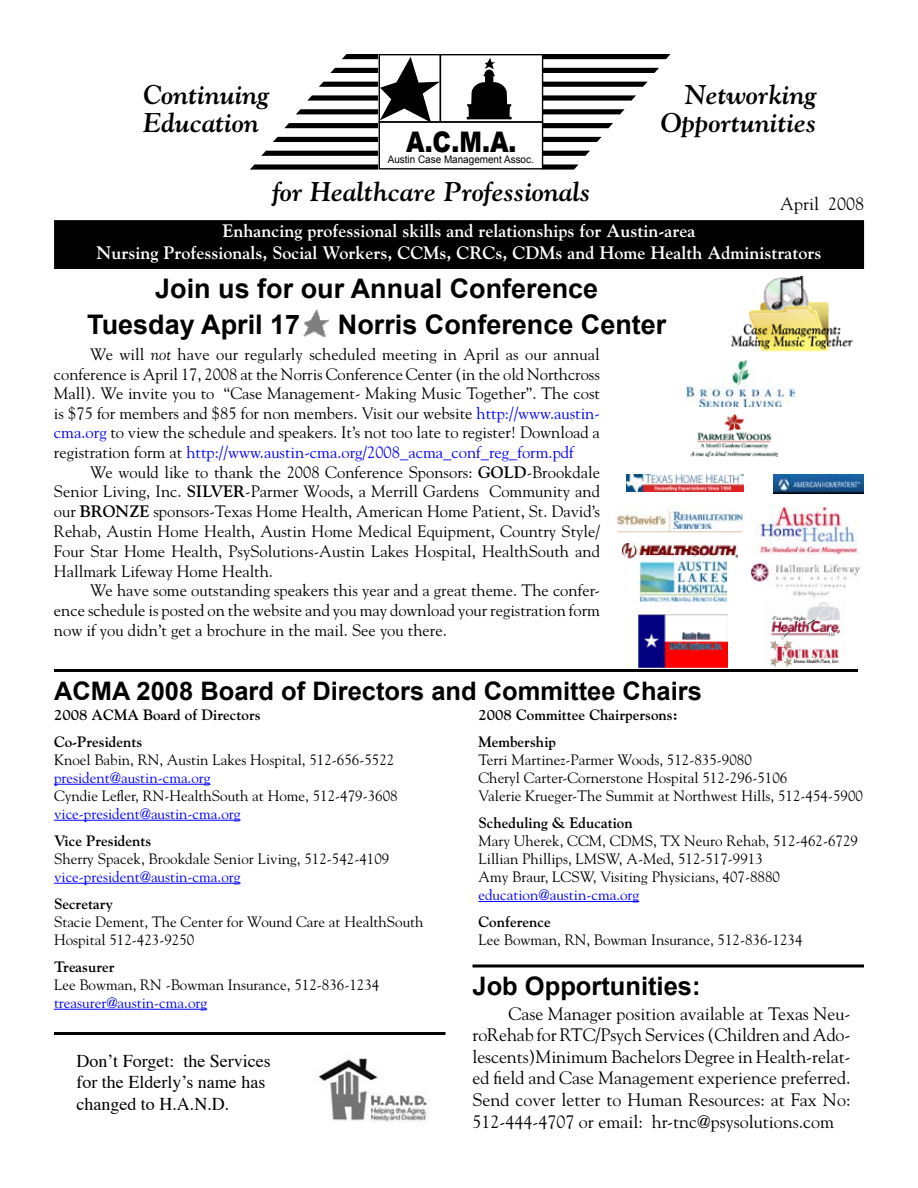
<style>
.page{position:relative;width:918px;height:1188px;background:#fff}
.page>*{position:absolute;margin:0;border:0;box-sizing:border-box;transform-origin:0 0}
.t1{font:900 28.35px "Arial";color:#000;scale:.84 1}
.t2{font:italic 700 27px/28.5px "Goudy";color:#000}
.t3{font:700 27px/36px "Arial";color:#000}
.t4{font:700 25.5px "Arial";color:#000}
.t5{font:18px/21.6px "Goudy";color:#000;text-align:justify}
.t6{font:700 18px/21.6px "Goudy";color:#fff;text-align:center}
.t7{font:18px/21.6px "Times";color:#000}
.t8{font:16.5px/19.8px "Goudy";color:#000;text-align:justify}
.t9{font:15px/18px "Goudy";color:#000}
.t10{font:700 15px/27px "Goudy";color:#000}
.t11{font:15px "Goudy";color:#00f}
.t12{font:10.35px "Arial";color:#000;scale:.96 1}
.s1{font-style:italic}
.s2{color:#00f}
.s3{font-weight:700}
</style>
<div class="page">
<div style="left:55px;top:221px;width:808px;height:47px;background:#000"></div>
<div style="left:54px;top:220px;width:810px;height:49px;border:2px solid #000"></div>
<svg style="left:250px;top:164px;width:128px;height:6px"></svg>
<svg style="left:261px;top:151px;width:117px;height:5px"></svg>
<svg style="left:273px;top:137px;width:105px;height:5px"></svg>
<svg style="left:543px;top:54px;width:128px;height:5px"></svg>
<svg style="left:543px;top:68px;width:116px;height:5px"></svg>
<svg style="left:543px;top:82px;width:105px;height:5px"></svg>
<svg style="left:543px;top:95px;width:93px;height:6px"></svg>
<svg style="left:543px;top:109px;width:82px;height:5px"></svg>
<svg style="left:543px;top:123px;width:70px;height:5px"></svg>
<svg style="left:543px;top:137px;width:59px;height:5px"></svg>
<svg style="left:543px;top:151px;width:47px;height:5px"></svg>
<svg style="left:542px;top:164px;width:37px;height:6px"></svg>
<svg style="left:467px;top:58px;width:45px;height:61px"></svg>
<svg style="left:284px;top:54px;width:155px;height:74px"></svg>
<div style="left:379px;top:121px;width:164px;height:48px;border:1px solid #000"></div>
<div style="left:440px;top:54px;width:103px;height:69px;border:1px solid #000"></div>
<div style="left:379px;top:54px;width:62px;height:69px;border:1px solid #000"></div>
<img style="left:731px;top:276px;width:122px;height:76px">
<img style="left:303px;top:309px;width:25px;height:28px">
<hr style="left:54px;top:784px;width:157px;height:1px;background:#00f">
<hr style="left:54px;top:820px;width:187px;height:1px;background:#00f">
<hr style="left:54px;top:883px;width:187px;height:1px;background:#00f">
<hr style="left:54px;top:1009px;width:153px;height:1px;background:#00f">
<hr style="left:478px;top:901px;width:161px;height:1px;background:#00f">
<img style="left:318px;top:1058px;width:111px;height:64px">
<img style="left:686px;top:360px;width:108px;height:46px">
<img style="left:690px;top:414px;width:88px;height:43px">
<img style="left:626px;top:475px;width:118px;height:17px">
<img style="left:755px;top:506px;width:103px;height:48px">
<img style="left:773px;top:475px;width:91px;height:19px">
<img style="left:615px;top:506px;width:130px;height:27px">
<img style="left:752px;top:563px;width:108px;height:34px">
<img style="left:622px;top:544px;width:116px;height:14px">
<img style="left:770px;top:602px;width:70px;height:66px">
<img style="left:639px;top:561px;width:88px;height:40px">
<hr style="left:54px;top:669px;width:804px;height:3px;background:#000">
<hr style="left:472px;top:964px;width:392px;height:3px;background:#000">
<hr style="left:54px;top:1032px;width:392px;height:3px;background:#000">
<img style="left:639px;top:614px;width:88px;height:54px">
<h2 class="t2" style="left:144px;top:80px;width:128px">Continuing<br>Education</h2>
<h2 class="t2" style="left:661px;top:80px;width:158px;text-align:right">Networking<br>Opportunities</h2>
<h1 class="t1" style="left:406px;top:126px;width:133px">A.C.M.A.</h1>
<p class="t12" style="left:388px;top:154px;width:154px">Austin Case Management Assoc.</p>
<h2 class="t2" style="left:273px;top:177px;width:320px">for Healthcare Professionals</h2>
<p class="t5" style="left:780px;top:192px;width:86px">April 2008</p>
<p class="t6" style="left:97px;top:220px;width:727px">Enhancing professional skills and relationships for Austin-area<br>Nursing Professionals, Social Workers, CCMs, CRCs, CDMs and Home Health Administrators</p>
<h2 class="t3" style="left:87px;top:270px;width:513px;text-indent:68px">Join us for our Annual Conference<br>Tuesday April 17</h2>
<h2 class="t3" style="left:338px;top:306px;width:330px">Norris Conference Center</h2>
<p class="t8" style="left:54px;top:344px;width:548px;text-indent:36px">We will <span class="s1">not</span> have our regularly scheduled meeting in April as our annual conference is April 17, 2008 at the Norris Conference Center (in the old Northcross Mall). We invite you to “Case Management- Making Music Together”. The cost is $75 for members and $85 for non members. Visit our website <span class="s2">http://www.austin&shy;cma.org</span> to view the schedule and speakers. It’s not too late to register! Download a registration form at <span class="s2">http://www.austin-cma.org/2008_acma_conf_reg_form.pdf</span></p>
<p class="t8" style="left:54px;top:461px;width:548px;text-indent:36px">We would like to thank the 2008 Conference Sponsors: <span class="s3">GOLD</span>-Brookdale Senior Living, Inc. <span class="s3">SILVER</span>-Parmer Woods, a Merrill Gardens Community and our <span class="s3">BRONZE</span> sponsors-Texas Home Health, American Home Patient, St. David’s Rehab, Austin Home Health, Austin Home Medical Equipment, Country Style/ Four Star Home Health, PsySolutions-Austin Lakes Hospital, HealthSouth and Hallmark Lifeway Home Health.</p>
<p class="t8" style="left:54px;top:580px;width:548px;text-indent:36px">We have some outstanding speakers this year and a great theme. The confer&shy;ence schedule is posted on the website and you may download your registration form now if you didn’t get a brochure in the mail. See you there.</p>
<h3 class="t4" style="left:54px;top:676px;width:650px">ACMA 2008 Board of Directors and Committee Chairs</h3>
<p class="t10" style="left:478px;top:701px;width:201px">2008 Committee Chairpersons:<br>Membership</p>
<p class="t9" style="left:478px;top:750px;width:386px">Terri Martinez-Parmer Woods, 512-835-9080<br>Cheryl Carter-Cornerstone Hospital 512-296-5106<br>Valerie Krueger-The Summit at Northwest Hills, 512-454-5900</p>
<p class="t10" style="left:478px;top:809px;width:156px">Scheduling &amp; Education</p>
<p class="t9" style="left:478px;top:831px;width:381px">Mary Uherek, CCM, CDMS, TX Neuro Rehab, 512-462-6729<br>Lillian Phillips, LMSW, A-Med, 512-517-9913<br>Amy Braur, LCSW, Visiting Physicians, 407-8880</p>
<p class="t11" style="left:478px;top:885px;width:162px">education@austin-cma.org</p>
<p class="t10" style="left:478px;top:908px;width:74px">Conference</p>
<p class="t9" style="left:478px;top:930px;width:326px">Lee Bowman, RN, Bowman Insurance, 512-836-1234</p>
<h3 class="t4" style="left:472px;top:972px;width:230px">Job Opportunities:</h3>
<p class="t5" style="left:472px;top:1002px;width:380px;text-indent:36px">Case Manager position available at Texas Neu&shy;roRehab for RTC/Psych Services (Children and Ado&shy;lescents)Minimum Bachelors Degree in Health-relat&shy;ed field and Case Management experience preferred.<br>Send cover letter to Human Resources: at Fax No:<br>512-444-4707 or email: hr-tnc@psysolutions.com</p>
<p class="t10" style="left:54px;top:701px;width:208px">2008 ACMA Board of Directors<br>Co-Presidents</p>
<p class="t9" style="left:54px;top:750px;width:342px">Knoel Babin, RN, Austin Lakes Hospital, 512-656-5522</p>
<p class="t11" style="left:54px;top:768px;width:158px">president@austin-cma.org</p>
<p class="t9" style="left:54px;top:786px;width:345px">Cyndie Lefler, RN-HealthSouth at Home, 512-479-3608</p>
<p class="t11" style="left:54px;top:804px;width:188px">vice-president@austin-cma.org</p>
<p class="t10" style="left:54px;top:827px;width:99px">Vice Presidents</p>
<p class="t9" style="left:54px;top:849px;width:337px">Sherry Spacek, Brookdale Senior Living, 512-542-4109</p>
<p class="t11" style="left:54px;top:867px;width:188px">vice-president@austin-cma.org</p>
<p class="t10" style="left:54px;top:890px;width:61px">Secretary</p>
<p class="t9" style="left:54px;top:912px;width:371px">Stacie Dement, The Center for Wound Care at HealthSouth<br>Hospital 512-423-9250</p>
<p class="t10" style="left:54px;top:953px;width:62px">Treasurer</p>
<p class="t9" style="left:54px;top:975px;width:327px">Lee Bowman, RN -Bowman Insurance, 512-836-1234</p>
<p class="t11" style="left:54px;top:993px;width:155px">treasurer@austin-cma.org</p>
<p class="t7" style="left:76px;top:1048px;width:196px">Don’t Forget: the Services for the Elderly’s name has changed to H.A.N.D.</p>
</div>
